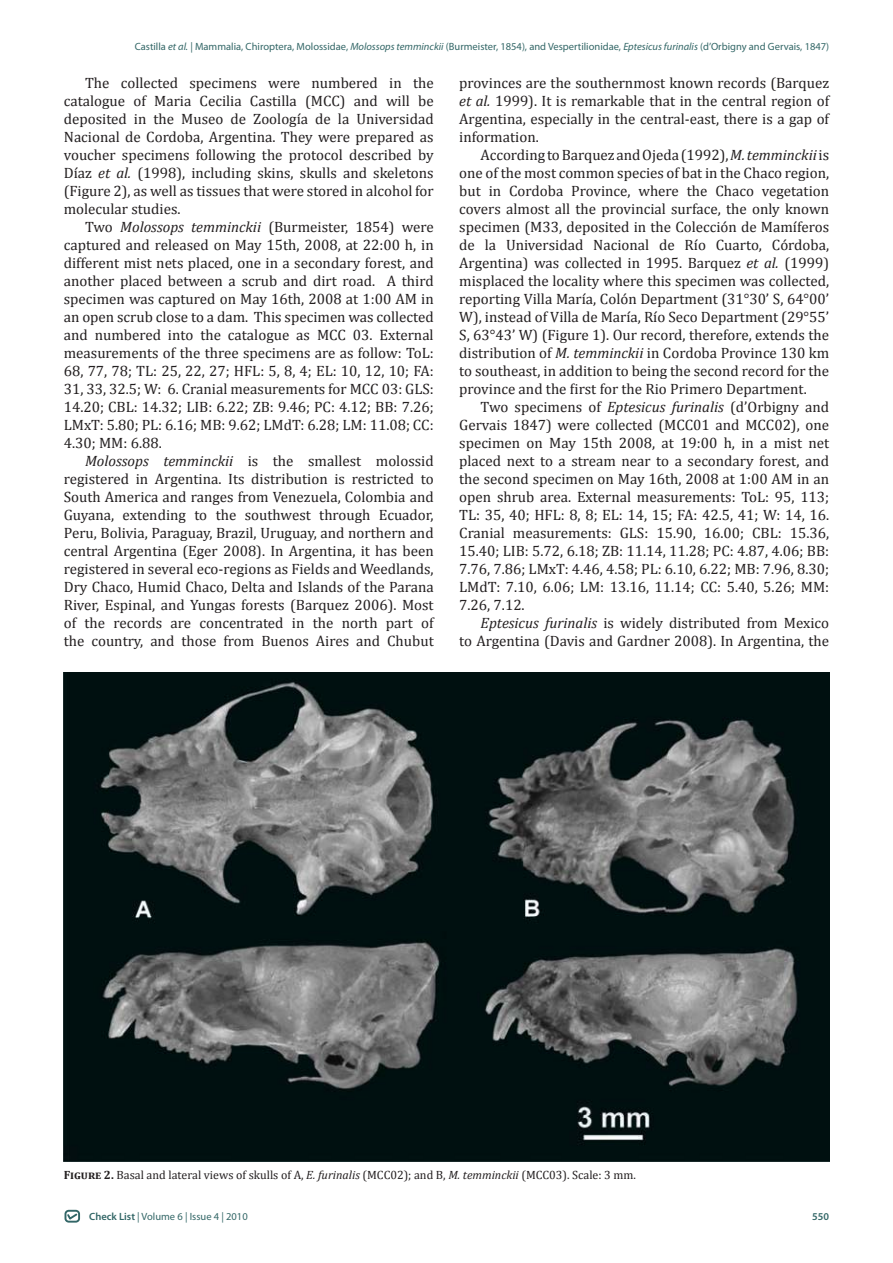
<style>
.page{position:relative;width:893px;height:1263px;background:#fff}
.page>*{position:absolute;margin:0;border:0;box-sizing:border-box;transform-origin:0 0}
.t1{font:15px/18px "Cambria";color:#231f20;text-align:justify}
.t2{font:12px "Cambria";color:#231f20}
.t3{font:10.5px "Myriad Pro";color:#336767}
.t4{font:600 10.5px "Myriad Pro";color:#336767}
.s1{font-style:italic}
.s2{font-weight:700}
.s3{font-weight:600}
</style>
<div class="page">
<div style="left:65px;top:1210px;width:15px;height:12px;border:2px solid #326667;border-radius:3px"></div>
<svg style="left:66px;top:1212px;width:13px;height:9px"></svg>
<img style="left:64px;top:673px;width:765px;height:489px">
<p class="t3" style="left:135px;top:40px;width:696px">Castilla <span class="s1">et al.</span> | Mammalia, Chiroptera, Molossidae, <span class="s1">Molossops temminckii</span> (Burmeister, 1854), and Vespertilionidae, <span class="s1">Eptesicus furinalis</span> (d’Orbigny and Gervais, 1847)</p>
<p class="t1" style="left:64px;top:74px;width:371px;text-indent:21px">The collected specimens were numbered in the catalogue of Maria Cecilia Castilla (MCC) and will be deposited in the Museo de Zoología de la Universidad Nacional de Cordoba, Argentina. They were prepared as voucher specimens following the protocol described by Díaz <span class="s1">et al.</span> (1998), including skins, skulls and skeletons (Figure 2), as well as tissues that were stored in alcohol for molecular studies.</p>
<p class="t1" style="left:64px;top:218px;width:371px;text-indent:21px">Two <span class="s1">Molossops temminckii</span> (Burmeister, 1854) were captured and released on May 15th, 2008, at 22:00 h, in different mist nets placed, one in a secondary forest, and another placed between a scrub and dirt road. A third specimen was captured on May 16th, 2008 at 1:00 AM in an open scrub close to a dam. This specimen was collected and numbered into the catalogue as MCC 03. External measurements of the three specimens are as follow: ToL:<br>68, 77, 78; TL: 25, 22, 27; HFL: 5, 8, 4; EL: 10, 12, 10; FA:<br>31, 33, 32.5; W: 6. Cranial measurements for MCC 03: GLS:<br>14.20; CBL: 14.32; LIB: 6.22; ZB: 9.46; PC: 4.12; BB: 7.26; LMxT: 5.80; PL: 6.16; MB: 9.62; LMdT: 6.28; LM: 11.08; CC:<br>4.30; MM: 6.88.</p>
<p class="t1" style="left:64px;top:452px;width:371px;text-indent:21px"><span class="s1">Molossops temminckii</span> is the smallest molossid registered in Argentina. Its distribution is restricted to South America and ranges from Venezuela, Colombia and Guyana, extending to the southwest through Ecuador, Peru, Bolivia, Paraguay, Brazil, Uruguay, and northern and central Argentina (Eger 2008). In Argentina, it has been registered in several eco-regions as Fields and Weedlands, Dry Chaco, Humid Chaco, Delta and Islands of the Parana River, Espinal, and Yungas forests (Barquez 2006). Most of the records are concentrated in the north part of the country, and those from Buenos Aires and Chubut</p>
<p class="t1" style="left:459px;top:74px;width:371px">provinces are the southernmost known records (Barquez <span class="s1">et al.</span> 1999). It is remarkable that in the central region of Argentina, especially in the central-east, there is a gap of information.</p>
<p class="t1" style="left:459px;top:146px;width:371px;text-indent:21px">According to Barquez and Ojeda (1992), <span class="s1">M. temminckii</span> is one of the most common species of bat in the Chaco region, but in Cordoba Province, where the Chaco vegetation covers almost all the provincial surface, the only known specimen (M33, deposited in the Colección de Mamíferos de la Universidad Nacional de Río Cuarto, Córdoba, Argentina) was collected in 1995. Barquez <span class="s1">et al.</span> (1999) misplaced the locality where this specimen was collected, reporting Villa María, Colón Department (31°30’ S, 64°00’ W), instead of Villa de María, Río Seco Department (29°55’ S, 63°43’ W) (Figure 1). Our record, therefore, extends the distribution of <span class="s1">M. temminckii</span> in Cordoba Province 130 km to southeast, in addition to being the second record for the province and the first for the Rio Primero Department.</p>
<p class="t1" style="left:459px;top:398px;width:371px;text-indent:21px">Two specimens of <span class="s1">Eptesicus furinalis</span> (d’Orbigny and Gervais 1847) were collected (MCC01 and MCC02), one specimen on May 15th 2008, at 19:00 h, in a mist net placed next to a stream near to a secondary forest, and the second specimen on May 16th, 2008 at 1:00 AM in an open shrub area. External measurements: ToL: 95, 113; TL: 35, 40; HFL: 8, 8; EL: 14, 15; FA: 42.5, 41; W: 14, 16.<br>Cranial measurements: GLS: 15.90, 16.00; CBL: 15.36, 15.40; LIB: 5.72, 6.18; ZB: 11.14, 11.28; PC: 4.87, 4.06; BB:<br>7.76, 7.86; LMxT: 4.46, 4.58; PL: 6.10, 6.22; MB: 7.96, 8.30; LMdT: 7.10, 6.06; LM: 13.16, 11.14; CC: 5.40, 5.26; MM:<br>7.26, 7.12.</p>
<p class="t1" style="left:459px;top:614px;width:371px;text-align:right"><span class="s1">Eptesicus furinalis</span> is widely distributed from Mexico<br>to Argentina (Davis and Gardner 2008). In Argentina, the</p>
<p class="t2" style="left:64px;top:1167px;width:574px"><span class="s2">Figure 2.</span> Basal and lateral views of skulls of A, <span class="s1">E. furinalis</span> (MCC02); and B, <span class="s1">M. temminckii</span> (MCC03). Scale: 3 mm.</p>
<p class="t3" style="left:89px;top:1210px;width:160px"><span class="s3">Check List</span> | Volume 6 | Issue 4 | 2010</p>
<p class="t4" style="left:812px;top:1209px;width:18px">550</p>
</div>
